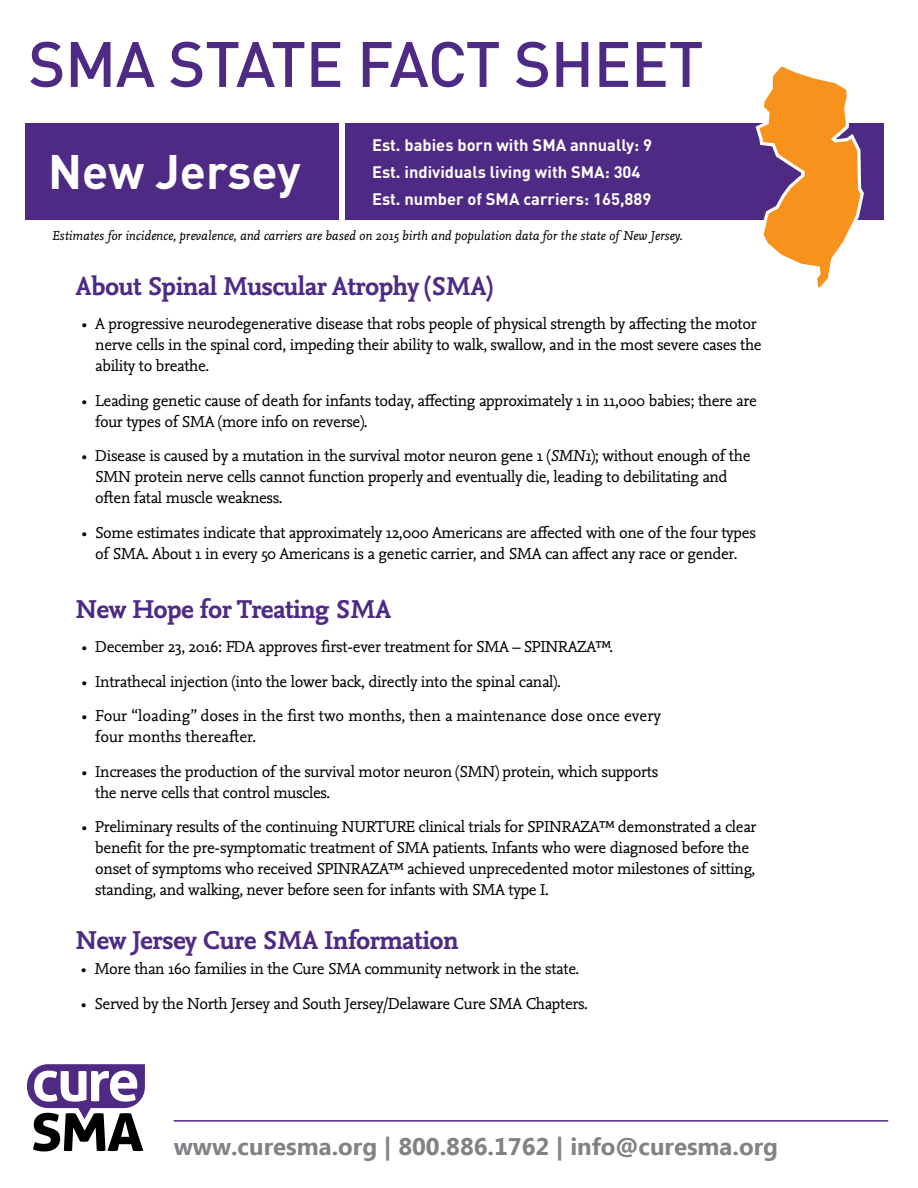
<style>
.page{position:relative;width:918px;height:1188px;background:#fff}
.page>*{position:absolute;margin:0;border:0;box-sizing:border-box;transform-origin:0 0}
.t1{font:500 63.15px "DINOT";letter-spacing:-.01em;color:#4f2a84}
.t2{font:700 47.85px "DINOT";color:#fff}
.t3{font:700 27px "Nexus Mix OT";letter-spacing:-.02em;color:#4f2a84}
.t4{font:700 24px "Ebrima";color:#808285}
.t5{font:16.5px/21px "Nexus Mix OT";letter-spacing:-.02em;color:#000}
.t6{font:700 16.5px/27px "DINOT";color:#fff}
.t7{font:16.5px/21px "Nexus Mix OT";color:#000}
.t8{font:italic 13.5px "Nexus Mix OT";color:#000}
.s1{font-style:italic}
</style>
<div class="page">
<div style="left:25px;top:123px;width:859px;height:97px;background:#4f2a84"></div>
<svg style="left:27px;top:1064px;width:118px;height:87px"></svg>
<hr style="left:174px;top:1120px;width:714px;height:2px;background:#4f2a84">
<div style="left:339px;top:117px;width:6px;height:110px;background:#fff"></div>
<svg style="left:755px;top:66px;width:109px;height:222px"></svg>
<h1 class="t1" style="left:28px;top:24px;width:677px">SMA STATE FACT SHEET</h1>
<h2 class="t2" style="left:48px;top:140px;width:254px">New Jersey</h2>
<p class="t6" style="left:372px;top:131px;width:281px">Est. babies born with SMA annually: 9<br>Est. individuals living with SMA: 304<br>Est. number of SMA carriers: 165,889</p>
<p class="t8" style="left:52px;top:228px;width:632px">Estimates for incidence, prevalence, and carriers are based on 2015 birth and population data for the state of New Jersey.</p>
<h3 class="t3" style="left:76px;top:271px;width:419px">About Spinal Muscular Atrophy (SMA)</h3>
<p class="t5" style="left:95px;top:314px;width:668px;text-indent:-13px">• A progressive neurodegenerative disease that robs people of physical strength by affecting the motor nerve cells in the spinal cord, impeding their ability to walk, swallow, and in the most severe cases the ability to breathe.</p>
<p class="t5" style="left:95px;top:390px;width:663px;text-indent:-13px">• Leading genetic cause of death for infants today, affecting approximately 1 in 11,000 babies; there are four types of SMA (more info on reverse).</p>
<p class="t5" style="left:95px;top:446px;width:657px;text-indent:-13px">• Disease is caused by a mutation in the survival motor neuron gene 1 (<span class="s1">SMN1</span>); without enough of the<br>SMN protein nerve cells cannot function properly and eventually die, leading to debilitating and often fatal muscle weakness.</p>
<p class="t5" style="left:82px;top:522px;width:676px;text-align:center">• Some estimates indicate that approximately 12,000 Americans are affected with one of the four types of SMA. About 1 in every 50 Americans is a genetic carrier, and SMA can affect any race or gender.</p>
<h3 class="t3" style="left:76px;top:594px;width:317px">New Hope for Treating SMA</h3>
<p class="t5" style="left:82px;top:637px;width:533px">• December 23, 2016: FDA approves first-ever treatment for SMA – SPINRAZA™.</p>
<p class="t5" style="left:82px;top:671px;width:480px">• Intrathecal injection (into the lower back, directly into the spinal canal).</p>
<p class="t7" style="left:95px;top:706px;width:567px;text-indent:-13px">• Four “loading” doses in the first two months, then a maintenance dose once every four months thereafter.</p>
<p class="t5" style="left:95px;top:761px;width:565px;text-indent:-13px">• Increases the production of the survival motor neuron (SMN) protein, which supports the nerve cells that control muscles.</p>
<p class="t5" style="left:95px;top:817px;width:663px;text-indent:-13px">• Preliminary results of the continuing NURTURE clinical trials for SPINRAZA™ demonstrated a clear benefit for the pre-symptomatic treatment of SMA patients. Infants who were diagnosed before the onset of symptoms who received SPINRAZA™ achieved unprecedented motor milestones of sitting, standing, and walking, never before seen for infants with SMA type I.</p>
<h3 class="t3" style="left:76px;top:925px;width:385px">New Jersey Cure SMA Information</h3>
<p class="t5" style="left:81px;top:959px;width:500px">• More than 160 families in the Cure SMA community network in the state.</p>
<p class="t5" style="left:81px;top:993px;width:508px">• Served by the North Jersey and South Jersey/Delaware Cure SMA Chapters.</p>
<h3 class="t4" style="left:174px;top:1129px;width:606px">www.curesma.org | 800.886.1762 | info@curesma.org</h3>
</div>
